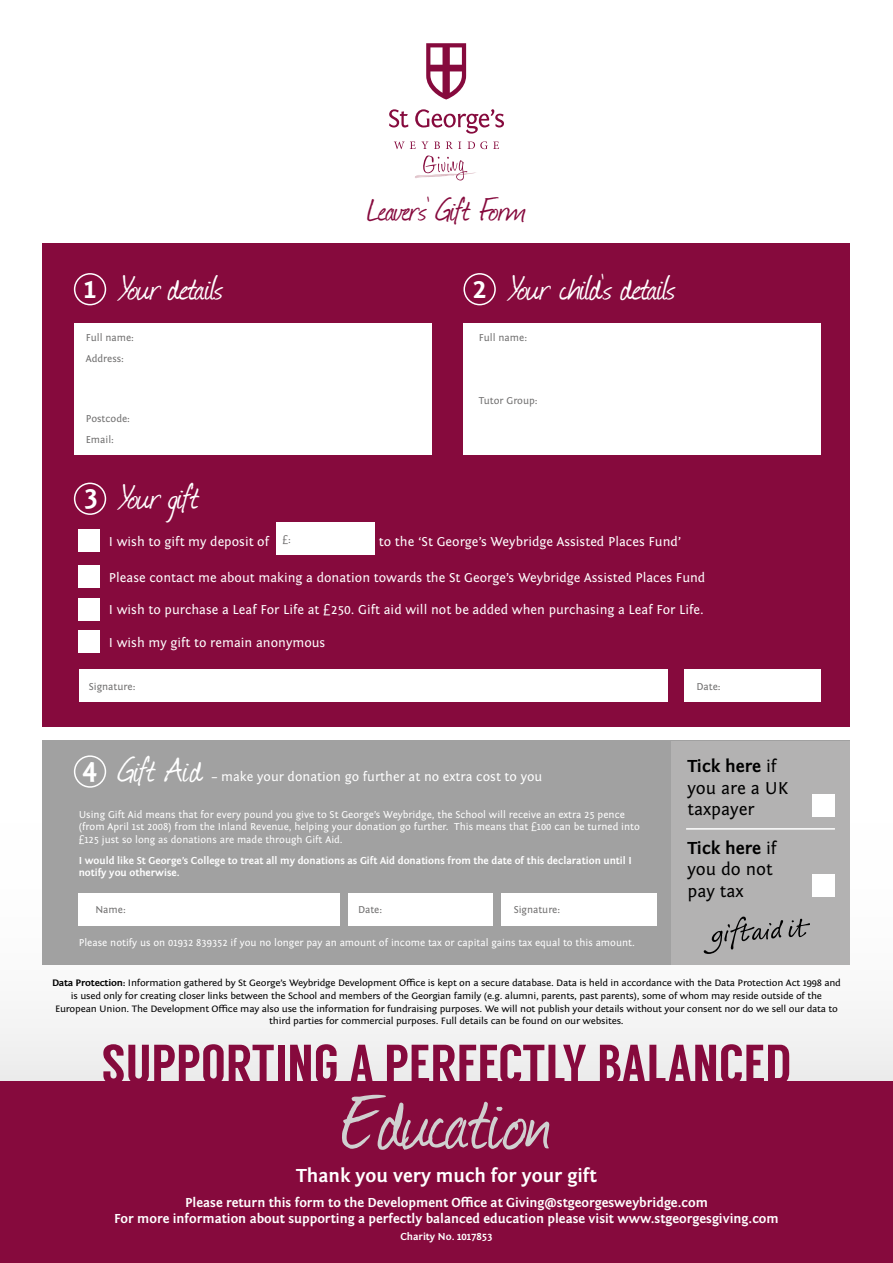
<style>
.page{position:relative;width:893px;height:1263px;background:#fff}
.page>*{position:absolute;margin:0;border:0;box-sizing:border-box;transform-origin:0 0}
.t1{font:93px "Journal";letter-spacing:-.005em;color:#d0d0d0}
.t2{font:55.5px "Langdon";color:#860a3d}
.t3{font:40.5px "Journal";letter-spacing:-.025em;color:#fff}
.t4{font:37.5px "Journal";letter-spacing:-.02em;color:#860a3d}
.t5{font:700 19.5px "Fontin Sans";color:#fff}
.t6{font:18px/21.6px "Fontin Sans";color:#000}
.t7{font:13.5px "Fontin Sans";color:#fff}
.t8{font:700 13.5px/16.2px "Fontin Sans";color:#fff;text-align:center}
.t9{font:10.5px/12.6px "Fontin Sans";color:#fff}
.t10{font:700 10.5px/12.6px "Fontin Sans";color:#fff}
.t11{font:10.5px/21px "Fontin Sans";color:#706f6f}
.t12{font:9.75px/12.8px "Fontin Sans";letter-spacing:-.02em;color:#000;text-align:center;scale:1.07 1}
.s1{font-family:"Fontin Sans";font-weight:700;font-size:28.5px}
.s2{font-weight:700}
</style>
<div class="page">
<div style="left:0;top:765px;width:893px;height:420px;background:#f5f5f5"></div>
<div style="left:0;top:1081px;width:893px;height:182px;background:#860a3d"></div>
<svg style="left:426px;top:43px;width:40px;height:57px"></svg>
<svg style="left:389px;top:109px;width:19px;height:18px"></svg>
<svg style="left:415px;top:109px;width:89px;height:25px"></svg>
<svg style="left:394px;top:142px;width:34px;height:7px"></svg>
<svg style="left:434px;top:142px;width:6px;height:7px"></svg>
<svg style="left:446px;top:142px;width:15px;height:7px"></svg>
<svg style="left:468px;top:141px;width:31px;height:8px"></svg>
<svg style="left:415px;top:155px;width:61px;height:26px"></svg>
<div style="left:43px;top:243px;width:807px;height:483px;background:#860a3d"></div>
<div style="left:75px;top:323px;width:357px;height:132px;background:#fff"></div>
<div style="left:463px;top:323px;width:358px;height:132px;background:#fff"></div>
<div style="left:74px;top:273px;width:32px;height:32px;border:2px solid #fff;border-radius:50%"></div>
<div style="left:463px;top:273px;width:33px;height:32px;border:2px solid #fff;border-radius:50%"></div>
<div style="left:74px;top:483px;width:32px;height:32px;border:2px solid #fff;border-radius:50%"></div>
<div style="left:78px;top:530px;width:22px;height:22px;background:#fff"></div>
<div style="left:78px;top:565px;width:22px;height:22px;background:#fff"></div>
<div style="left:78px;top:631px;width:22px;height:22px;background:#fff"></div>
<div style="left:78px;top:598px;width:22px;height:22px;background:#fff"></div>
<div style="left:79px;top:670px;width:589px;height:32px;background:#fff"></div>
<div style="left:684px;top:670px;width:137px;height:32px;background:#fff"></div>
<div style="left:43px;top:740px;width:807px;height:225px;background:#a1a1a1"></div>
<div style="left:74px;top:755px;width:32px;height:33px;border:2px solid #fff;border-radius:50%"></div>
<div style="left:671px;top:741px;width:179px;height:224px;background:#b3b2b2"></div>
<svg style="left:703px;top:916px;width:107px;height:38px"></svg>
<div style="left:813px;top:794px;width:22px;height:22px;background:#fff"></div>
<div style="left:813px;top:875px;width:22px;height:22px;background:#fff"></div>
<hr style="left:686px;top:828px;width:149px;height:2px;background:#fff">
<div style="left:78px;top:893px;width:261px;height:33px;background:#fff"></div>
<div style="left:348px;top:893px;width:145px;height:33px;background:#fff"></div>
<div style="left:502px;top:893px;width:155px;height:33px;background:#fff"></div>
<div style="left:276px;top:522px;width:98px;height:33px;background:#fff"></div>
<h3 class="t4" style="left:367px;top:184px;width:161px">Leavers’ Gift Form</h3>
<h3 class="t3" style="left:84px;top:261px;width:141px"><span class="s1">1</span> Your details</h3>
<h3 class="t3" style="left:472px;top:261px;width:205px"><span class="s1">2</span> Your child’s details</h3>
<p class="t11" style="left:86px;top:328px;width:50px">Full name:<br>Address:</p>
<p class="t11" style="left:86px;top:408px;width:46px">Postcode:<br>Email:</p>
<p class="t11" style="left:479px;top:328px;width:50px">Full name:</p>
<p class="t11" style="left:479px;top:391px;width:60px">Tutor Group:</p>
<h3 class="t3" style="left:83px;top:469px;width:117px"><span class="s1">3</span> Your gift</h3>
<h3 class="t7" style="left:109px;top:534px;width:162px">I wish to gift my deposit of</h3>
<h3 class="t7" style="left:379px;top:534px;width:304px">to the ‘St George’s Weybridge Assisted Places Fund’</h3>
<h3 class="t7" style="left:109px;top:570px;width:598px">Please contact me about making a donation towards the St George’s Weybridge Assisted Places Fund</h3>
<p class="t11" style="left:282px;top:529px;width:10px">£:</p>
<h3 class="t7" style="left:109px;top:602px;width:596px">I wish to purchase a Leaf For Life at £250. Gift aid will not be added when purchasing a Leaf For Life.</h3>
<h3 class="t7" style="left:109px;top:635px;width:218px">I wish my gift to remain anonymous</h3>
<p class="t11" style="left:89px;top:676px;width:48px">Signature:</p>
<p class="t11" style="left:696px;top:676px;width:26px">Date:</p>
<h3 class="t3" style="left:82px;top:742px;width:121px"><span class="s1">4</span> Gift Aid</h3>
<h3 class="t7" style="left:211px;top:769px;width:332px">– make your donation go further at no extra cost to you</h3>
<p class="t9" style="left:79px;top:808px;width:563px">Using Gift Aid means that for every pound you give to St George’s Weybridge, the School will receive an extra 25 pence (from April 1st 2008) from the Inland Revenue, helping your donation go further. This means that £100 can be turned into £125 just so long as donations are made through Gift Aid.</p>
<p class="t10" style="left:79px;top:854px;width:555px">I would like St George’s College to treat all my donations as Gift Aid donations from the date of this declaration until I notify you otherwise.</p>
<p class="t11" style="left:95px;top:899px;width:32px">Name:</p>
<p class="t11" style="left:358px;top:899px;width:26px">Date:</p>
<p class="t11" style="left:514px;top:899px;width:48px">Signature:</p>
<p class="t9" style="left:79px;top:936px;width:558px">Please notify us on 01932 839352 if you no longer pay an amount of income tax or capital gains tax equal to this amount.</p>
<h3 class="t6" style="left:687px;top:755px;width:102px"><span class="s2">Tick here</span> if you are a UK taxpayer</h3>
<h3 class="t6" style="left:687px;top:837px;width:91px"><span class="s2">Tick here</span> if you do not pay tax</h3>
<p class="t12" style="left:52px;top:976px;width:739px"><span class="s2">Data Protection:</span> Information gathered by St George’s Weybridge Development Office is kept on a secure database. Data is held in accordance with the Data Protection Act 1998 and is used only for creating closer links between the School and members of the Georgian family (e.g. alumni, parents, past parents), some of whom may reside outside of the European Union. The Development Office may also use the information for fundraising purposes. We will not publish your details without your consent nor do we sell our data to third parties for commercial purposes. Full details can be found on our websites.</p>
<h2 class="t2" style="left:101px;top:1032px;width:692px">SUPPORTING A PERFECTLY BALANCED</h2>
<h1 class="t1" style="left:341px;top:1058px;width:212px">Education</h1>
<h3 class="t5" style="left:296px;top:1165px;width:302px">Thank you very much for your gift</h3>
<h3 class="t8" style="left:114px;top:1194px;width:666px">Please return this form to the Development Office at Giving@stgeorgesweybridge.com<br>For more information about supporting a perfectly balanced education please visit www.stgeorgesgiving.com</h3>
<p class="t10" style="left:400px;top:1230px;width:94px">Charity No. 1017853</p>
</div>
